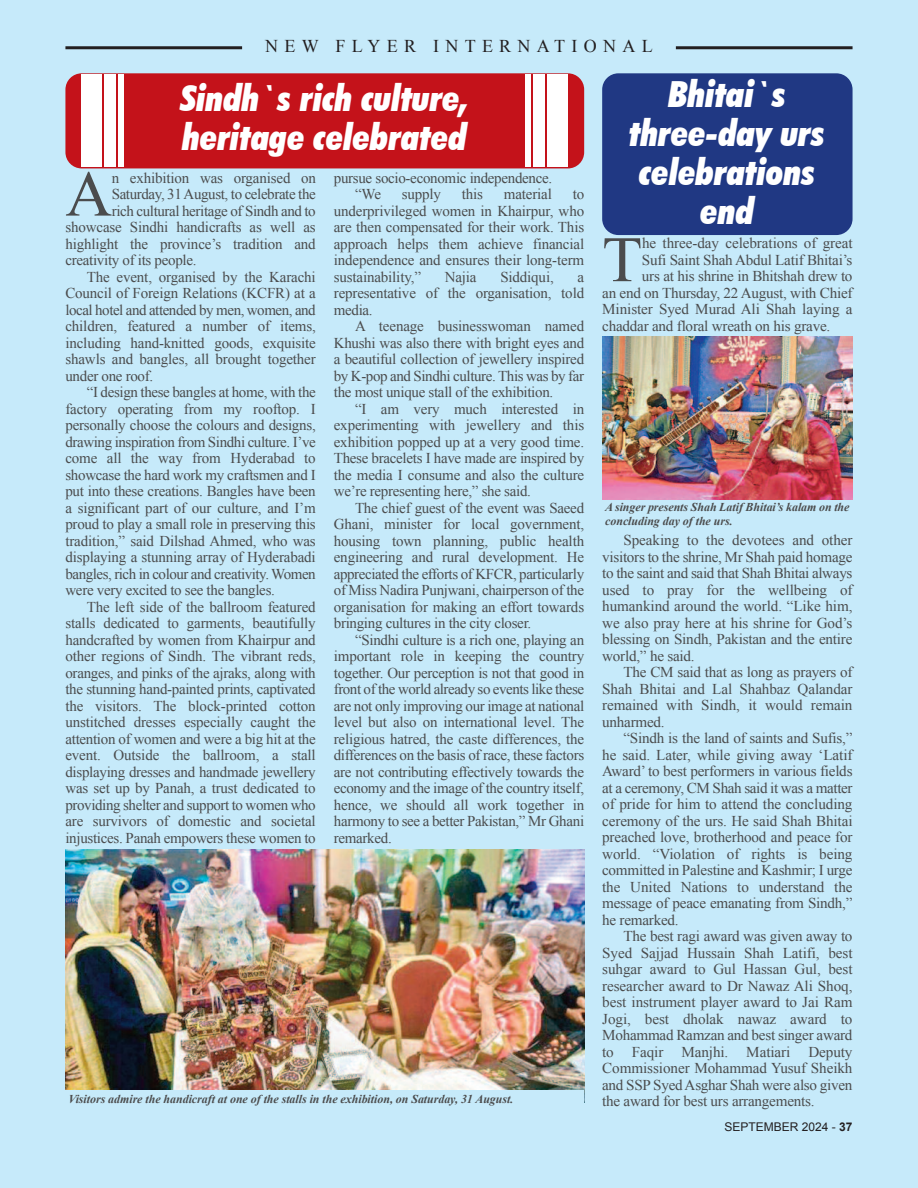
<style>
.page{position:relative;width:918px;height:1188px;background:#c6eafa}
.page>*{position:absolute;margin:0;border:0;box-sizing:border-box;transform-origin:0 0}
.t1{font:64.8px "Times New Roman";color:#4b4c4d}
.t2{font:italic 900 condensed 36px/39px "Futura BT";color:#fff}
.t3{font:18px "Times New Roman";letter-spacing:.35em;color:#231f20}
.t4{font:15px/16.5px "Times New Roman";letter-spacing:-.015em;color:#4b4c4d;text-align:justify}
.t5{font:italic 700 12px/13.5px "Times New Roman";letter-spacing:-.005em;color:#4b4c4d}
.t6{font:12px "Arial";color:#231f20}
.s1{font-weight:700}
</style>
<div class="page">
<hr style="left:65px;top:46px;width:177px;height:3px;background:#231f20">
<hr style="left:676px;top:46px;width:177px;height:3px;background:#231f20">
<div style="left:65px;top:73px;width:519px;height:95px;background:#c4121a;border-radius:16px"></div>
<img style="left:65px;top:849px;width:519px;height:241px">
<div style="left:602px;top:73px;width:251px;height:162px;background:#203883;border-radius:16px"></div>
<img style="left:602px;top:337px;width:251px;height:163px">
<div style="left:82px;top:74px;width:20px;height:93px;background:#fff"></div>
<div style="left:105px;top:74px;width:11px;height:93px;background:#fff"></div>
<div style="left:119px;top:74px;width:5px;height:93px;background:#fff"></div>
<div style="left:548px;top:74px;width:20px;height:93px;background:#fff"></div>
<div style="left:534px;top:74px;width:11px;height:93px;background:#fff"></div>
<div style="left:525px;top:74px;width:6px;height:93px;background:#fff"></div>
<p class="t3" style="left:265px;top:36px;width:389px">NEW FLYER INTERNATIONAL</p>
<h2 class="t2" style="left:181px;top:78px;width:290px">Sindh`s rich culture, heritage celebrated</h2>
<h1 class="t1" style="left:65px;top:158px;width:48px">A</h1>
<p class="t4" style="left:112px;top:169px;width:206px">n exhibition was organised on</p>
<p class="t4" style="left:112px;top:186px;width:206px">Saturday, 31August, to celebrate the</p>
<p class="t4" style="left:112px;top:202px;width:206px">rich cultural heritage of Sindh and to</p>
<p class="t4" style="left:65px;top:219px;width:252px">showcase Sindhi handicrafts as well as</p>
<p class="t4" style="left:65px;top:235px;width:252px">highlight the province’s tradition and</p>
<p class="t4" style="left:65px;top:252px;width:133px">creativity of its people.</p>
<p class="t4" style="left:87px;top:268px;width:231px">The event, organised by the Karachi</p>
<p class="t4" style="left:65px;top:285px;width:252px">Council of Foreign Relations (KCFR) at a</p>
<p class="t4" style="left:65px;top:301px;width:252px">local hotel and attended by men, women, and</p>
<p class="t4" style="left:65px;top:318px;width:252px">children, featured a number of items,</p>
<p class="t4" style="left:65px;top:334px;width:252px">including hand-knitted goods, exquisite</p>
<p class="t4" style="left:65px;top:351px;width:252px">shawls and bangles, all brought together</p>
<p class="t4" style="left:65px;top:367px;width:89px">under one roof.</p>
<p class="t4" style="left:87px;top:384px;width:231px">“I design these bangles at home, with the</p>
<p class="t4" style="left:65px;top:400px;width:252px">factory operating from my rooftop. I</p>
<p class="t4" style="left:65px;top:417px;width:252px">personally choose the colours and designs,</p>
<p class="t4" style="left:65px;top:433px;width:252px">drawing inspiration from Sindhi culture. I’ve</p>
<p class="t4" style="left:65px;top:450px;width:252px">come all the way from Hyderabad to</p>
<p class="t4" style="left:65px;top:466px;width:252px">showcase the hard work my craftsmen and I</p>
<p class="t4" style="left:65px;top:483px;width:252px">put into these creations. Bangles have been</p>
<p class="t4" style="left:65px;top:499px;width:252px">a significant part of our culture, and I’m</p>
<p class="t4" style="left:65px;top:516px;width:252px">proud to play a small role in preserving this</p>
<p class="t4" style="left:65px;top:532px;width:252px">tradition,” said Dilshad Ahmed, who was</p>
<p class="t4" style="left:65px;top:549px;width:252px">displaying a stunning array of Hyderabadi</p>
<p class="t4" style="left:65px;top:565px;width:252px">bangles, rich in colour and creativity. Women</p>
<p class="t4" style="left:65px;top:582px;width:211px">were very excited to see the bangles.</p>
<p class="t4" style="left:87px;top:598px;width:231px">The left side of the ballroom featured</p>
<p class="t4" style="left:65px;top:615px;width:252px">stalls dedicated to garments, beautifully</p>
<p class="t4" style="left:65px;top:631px;width:252px">handcrafted by women from Khairpur and</p>
<p class="t4" style="left:65px;top:648px;width:252px">other regions of Sindh. The vibrant reds,</p>
<p class="t4" style="left:65px;top:664px;width:252px">oranges, and pinks of the ajraks, along with</p>
<p class="t4" style="left:65px;top:681px;width:252px">the stunning hand-painted prints, captivated</p>
<p class="t4" style="left:65px;top:697px;width:252px">the visitors. The block-printed cotton</p>
<p class="t4" style="left:65px;top:714px;width:252px">unstitched dresses especially caught the</p>
<p class="t4" style="left:65px;top:730px;width:252px">attention of women and were a big hit at the</p>
<p class="t4" style="left:65px;top:747px;width:252px">event. Outside the ballroom, a stall</p>
<p class="t4" style="left:65px;top:763px;width:252px">displaying dresses and handmade jewellery</p>
<p class="t4" style="left:65px;top:780px;width:252px">was set up by Panah, a trust dedicated to</p>
<p class="t4" style="left:65px;top:796px;width:252px">providing shelter and support to women who</p>
<p class="t4" style="left:65px;top:813px;width:252px">are survivors of domestic and societal</p>
<p class="t4" style="left:65px;top:829px;width:252px">injustices. Panah empowers these women to</p>
<p class="t4" style="left:355px;top:169px;width:199px;text-indent:-21px">pursue socio-economic independence. “We</p>
<p class="t4" style="left:402px;top:186px;width:41px">supply</p>
<p class="t4" style="left:462px;top:186px;width:23px">this</p>
<p class="t4" style="left:504px;top:186px;width:50px">material</p>
<p class="t4" style="left:334px;top:186px;width:252px;text-indent:239px">to underprivileged women in Khairpur, who are then compensated for their work. This approach helps them achieve financial independence and ensures their long-term sustainability,”</p>
<p class="t4" style="left:445px;top:268px;width:33px">Najia</p>
<p class="t4" style="left:500px;top:268px;width:55px">Siddiqui,</p>
<p class="t4" style="left:334px;top:268px;width:252px;text-indent:244px">a representative of the organisation, told media.</p>
<p class="t4" style="left:334px;top:318px;width:252px;text-indent:21px">A teenage businesswoman named Khushi was also there with bright eyes and a beautiful collection of jewellery inspired by K-pop and Sindhi culture. This was by far the most unique stall of the exhibition.</p>
<p class="t4" style="left:334px;top:400px;width:252px;text-indent:21px">“I am very much interested in experimenting with jewellery and this exhibition popped up at a very good time.<br>These bracelets I have made are inspired by the media I consume and also the culture we’re representing here,” she said.</p>
<p class="t4" style="left:334px;top:499px;width:252px;text-indent:21px">The chief guest of the event was Saeed Ghani, minister for local government, housing town planning, public health engineering and rural development. He appreciated the efforts of KFCR, particularly of Miss Nadira Punjwani, chairperson of the organisation for making an effort towards bringing cultures in the city closer.</p>
<p class="t4" style="left:334px;top:631px;width:252px;text-indent:21px">“Sindhi culture is a rich one, playing an important role in keeping the country together. Our perception is not that good in front of the world already so events like these are not only improving our image at national level but also on international level. The religious hatred, the caste differences, the differences on the basis of race, these factors are not contributing effectively towards the economy and the image of the country itself, hence, we should all work together in harmony to see a better Pakistan,” Mr Ghani remarked.</p>
<p class="t5" style="left:68px;top:1093px;width:446px">Visitors admire the handicraft at one of the stalls in the exhibition, on Saturday, 31 August.</p>
<h2 class="t2" style="left:630px;top:74px;width:197px;text-align:center">Bhitai`s three-day urs celebrations end</h2>
<h1 class="t1" style="left:602px;top:223px;width:41px">T</h1>
<p class="t4" style="left:642px;top:235px;width:212px">he three-day celebrations of great</p>
<p class="t4" style="left:642px;top:251px;width:212px">Sufi Saint Shah Abdul Latif Bhitai’s</p>
<p class="t4" style="left:642px;top:268px;width:212px">urs at his shrine in Bhitshah drew to</p>
<p class="t4" style="left:602px;top:284px;width:252px">an end on Thursday, 22 August, with Chief</p>
<p class="t4" style="left:602px;top:301px;width:252px">Minister Syed Murad Ali Shah laying a</p>
<p class="t4" style="left:602px;top:317px;width:230px">chaddar and floral wreath on his grave.</p>
<p class="t5" style="left:605px;top:500px;width:246px">A singer presents Shah Latif Bhitai’s kalam on the concluding day of the urs.</p>
<p class="t4" style="left:602px;top:532px;width:252px;text-indent:21px">Speaking to the devotees and other visitors to the shrine, Mr Shah paid homage to the saint and said that Shah Bhitai always used to pray for the wellbeing of humankind around the world. “Like him, we also pray here at his shrine for God’s blessing on Sindh, Pakistan and the entire world,” he said.</p>
<p class="t4" style="left:602px;top:664px;width:252px;text-indent:21px">The CM said that as long as prayers of Shah Bhitai and Lal Shahbaz Qalandar remained with Sindh, it would remain unharmed.</p>
<p class="t4" style="left:602px;top:730px;width:252px;text-indent:21px">“Sindh is the land of saints and Sufis,” he said. Later, while giving away ‘Latif Award’ to best performers in various fields at a ceremony, CM Shah said it was a matter of pride for him to attend the concluding ceremony of the urs. He said Shah Bhitai preached love, brotherhood and peace for world. “Violation of rights is being committed in Palestine and Kashmir; I urge the United Nations to understand the message of peace emanating from Sindh,” he remarked.</p>
<p class="t4" style="left:602px;top:928px;width:252px;text-indent:21px">The best ragi award was given away to Syed Sajjad Hussain Shah Latifi, best suhgar award to Gul Hassan Gul, best researcher award to Dr Nawaz Ali Shoq, best instrument player award to Jai Ram Jogi, best dholak nawaz award to Mohammad Ramzan and best singer award to Faqir Manjhi. Matiari Deputy Commissioner Mohammad Yusuf Sheikh and SSP SyedAsghar Shah were also given the award for best urs arrangements.</p>
<p class="t6" style="left:724px;top:1120px;width:130px">SEPTEMBER 2024 - <span class="s1">37</span></p>
</div>
